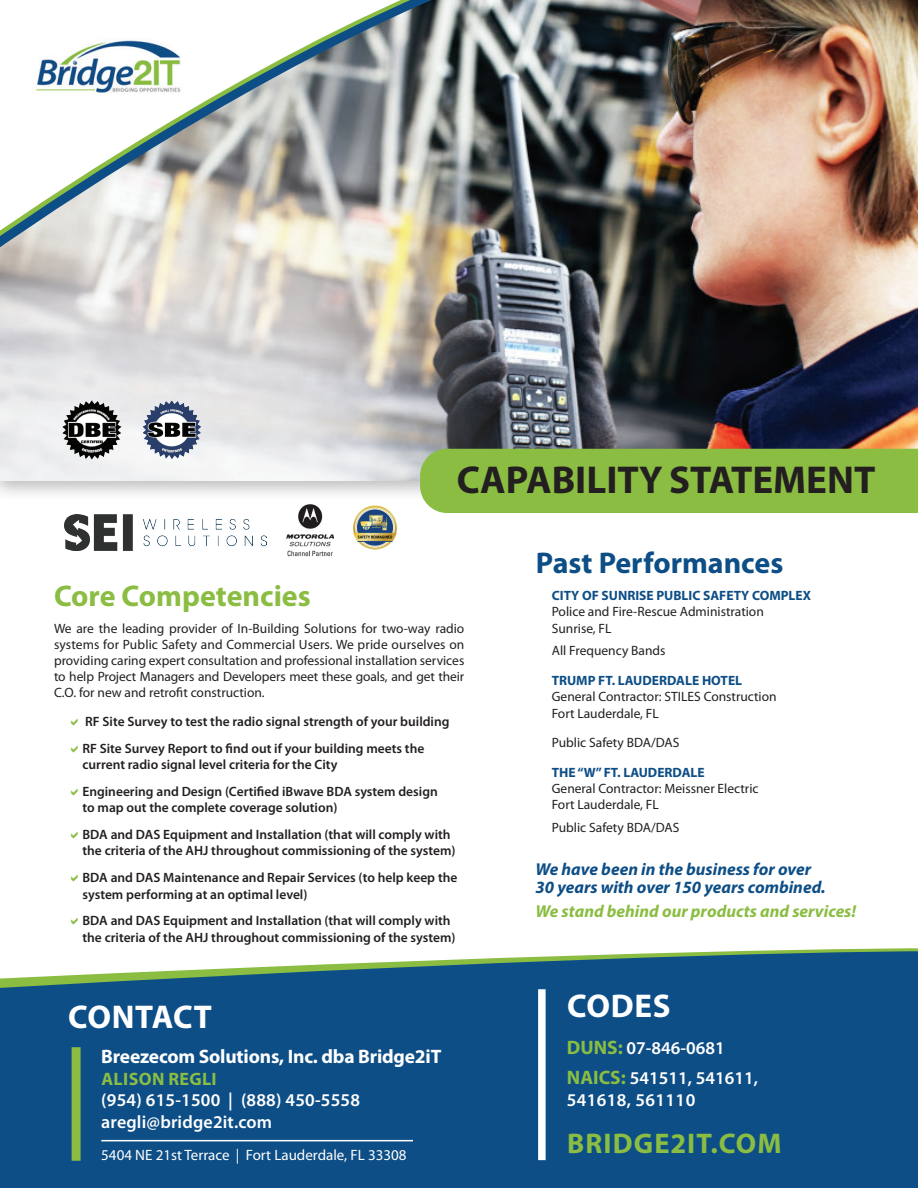
<style>
.page{position:relative;width:918px;height:1188px;background:#fff}
.page>*{position:absolute;margin:0;border:0;box-sizing:border-box;transform-origin:0 0}
.t1{font:700 39px "Myriad Pro";color:#231f20}
.t2{font:700 33px "Myriad Pro";letter-spacing:.02em;color:#fff}
.t3{font:700 30px "Myriad Pro";color:#8abd42}
.t4{font:700 30px "Myriad Pro";color:#0d4e86}
.t5{font:700 28.5px "Myriad Pro";letter-spacing:.04em;color:#8abd42}
.t6{font:700 19.5px "Myriad Pro";letter-spacing:-.01em;color:#fff}
.t7{font:600 18px/30.2px "Myriad Pro";letter-spacing:.01em;color:#fff}
.t8{font:700 18px "Myriad Pro";letter-spacing:.02em;color:#8abd42}
.t9{font:italic 700 17.25px/18px "Myriad Pro";color:#0d4e86}
.t10{font:italic 700 17.25px "Myriad Pro";color:#8abd42}
.t11{font:15px "Myriad Pro";color:#fff}
.t12{font:600 13.5px/26.8px "Myriad Pro";color:#231f20}
.t13{font:13.5px/16.2px "Myriad Pro";color:#231f20}
.t14{font:700 13.5px "Myriad Pro";color:#0d4e86}
.s1{font-weight:700;font-size:19.5px;color:#8abd42}
</style>
<div class="page">
<img style="left:353px;top:506px;width:45px;height:44px">
<img style="left:286px;top:504px;width:49px;height:53px">
<img style="left:64px;top:514px;width:203px;height:36px">
<div style="left:0;top:0;width:918px;height:502px;background:#231f20;opacity:.3"></div>
<img style="left:0;top:0;width:918px;height:480px">
<svg style="left:0;top:0;width:432px;height:248px;background:#c1c0b7"></svg>
<svg style="left:0;top:0;width:418px;height:241px"></svg>
<img style="left:22px;top:22px;width:177px;height:92px">
<div style="left:420px;top:449px;width:498px;height:64px;background:#8abd42"></div>
<svg style="left:0;top:951px;width:918px;height:237px;background:#1a5889"></svg>
<div style="left:72px;top:1047px;width:9px;height:114px;background:#8abd42"></div>
<img style="left:63px;top:400px;width:59px;height:59px">
<img style="left:143px;top:401px;width:58px;height:58px">
<hr style="left:101px;top:1140px;width:312px;height:1px;background:#fff">
<div style="left:538px;top:989px;width:8px;height:171px;background:#fff"></div>
<h1 class="t1" style="left:457px;top:455px;width:420px">CAPABILITY STATEMENT</h1>
<h3 class="t3" style="left:54px;top:576px;width:258px">Core Competencies</h3>
<p class="t13" style="left:54px;top:620px;width:412px;text-align:justify">We are the leading provider of In-Building Solutions for two-way radio systems for Public Safety and Commercial Users. We pride ourselves on providing caring expert consultation and professional installation services to help Project Managers and Developers meet these goals, and get their C.O. for new and retrofit construction.</p>
<p class="t12" style="left:82px;top:708px;width:369px">RF Site Survey to test the radio signal strength of your building<br>RF Site Survey Report to find out if your building meets the</p>
<p class="t12" style="left:82px;top:751px;width:357px">current radio signal level criteria for the City<br>Engineering and Design (Certified iBwave BDA system design</p>
<p class="t12" style="left:82px;top:794px;width:370px">to map out the complete coverage solution)<br>BDA and DAS Equipment and Installation (that will comply with</p>
<p class="t12" style="left:82px;top:837px;width:376px">the criteria of the AHJ throughout commissioning of the system)<br>BDA and DAS Maintenance and Repair Services (to help keep the</p>
<p class="t12" style="left:82px;top:880px;width:370px">system performing at an optimal level)<br>BDA and DAS Equipment and Installation (that will comply with</p>
<p class="t12" style="left:82px;top:923px;width:375px">the criteria of the AHJ throughout commissioning of the system)</p>
<h3 class="t4" style="left:536px;top:543px;width:249px">Past Performances</h3>
<p class="t14" style="left:552px;top:587px;width:261px">CITY OF SUNRISE PUBLIC SAFETY COMPLEX</p>
<p class="t13" style="left:552px;top:603px;width:214px">Police and Fire-Rescue Administration<br>Sunrise, FL</p>
<p class="t13" style="left:552px;top:643px;width:115px">All Frequency Bands</p>
<p class="t14" style="left:552px;top:672px;width:192px">TRUMP FT. LAUDERDALE HOTEL</p>
<p class="t13" style="left:552px;top:689px;width:226px">General Contractor: STILES Construction<br>Fort Lauderdale, FL</p>
<p class="t13" style="left:552px;top:734px;width:129px">Public Safety BDA/DAS</p>
<p class="t14" style="left:552px;top:764px;width:154px">THE “W” FT. LAUDERDALE</p>
<p class="t13" style="left:552px;top:780px;width:208px">General Contractor: Meissner Electric<br>Fort Lauderdale, FL</p>
<p class="t13" style="left:552px;top:819px;width:129px">Public Safety BDA/DAS</p>
<p class="t9" style="left:536px;top:859px;width:292px">We have been in the business for over<br>30 years with over 150 years combined.</p>
<p class="t10" style="left:536px;top:900px;width:322px">We stand behind our products and services!</p>
<h2 class="t2" style="left:68px;top:996px;width:145px">CONTACT</h2>
<h2 class="t2" style="left:567px;top:984px;width:105px">CODES</h2>
<h3 class="t7" style="left:567px;top:1032px;width:193px"><span class="s1">DUNS:</span> 07-846-0681<br><span class="s1">NAICS:</span> 541511, 541611,</h3>
<h3 class="t7" style="left:567px;top:1084px;width:130px">541618, 561110</h3>
<h3 class="t5" style="left:567px;top:1125px;width:216px">BRIDGE2IT.COM</h3>
<h3 class="t6" style="left:101px;top:1044px;width:342px">Breezecom Solutions, Inc. dba Bridge2iT</h3>
<h3 class="t8" style="left:101px;top:1067px;width:117px">ALISON REGLI</h3>
<h3 class="t7" style="left:101px;top:1089px;width:260px;line-height:21.6px">(954) 615-1500 | (888) 450-5558 aregli@bridge2it.com</h3>
<p class="t11" style="left:101px;top:1145px;width:307px">5404 NE 21st Terrace | Fort Lauderdale, FL 33308</p>
</div>
